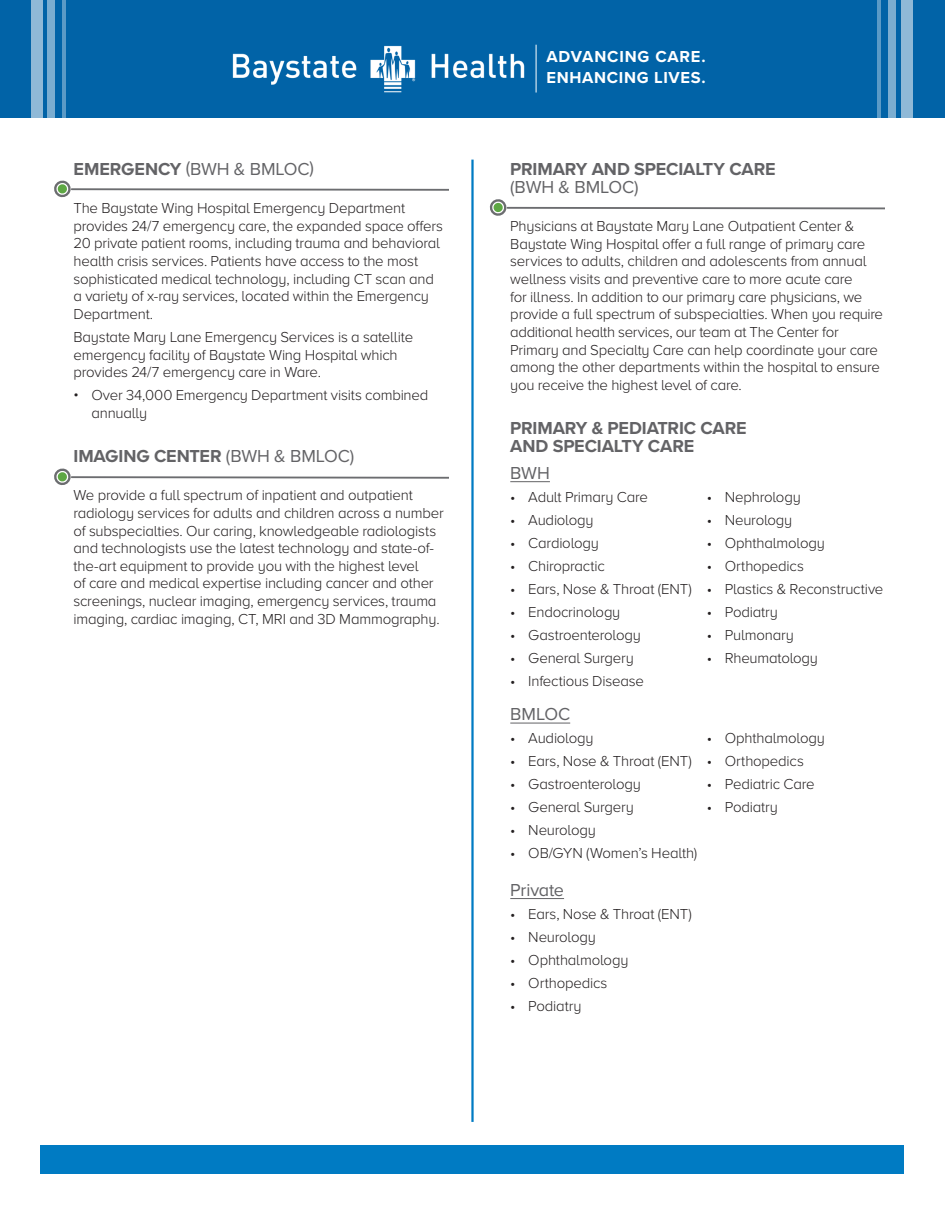
<style>
.page{position:relative;width:945px;height:1215px;background:#fff}
.page>*{position:absolute;margin:0;border:0;box-sizing:border-box;transform-origin:0 0}
.t1{font:700 18px/17.5px "Proxima Nova A";letter-spacing:-.005em;color:#636366}
.t2{font:18px "Proxima Nova A";letter-spacing:-.01em;color:#636366}
.t3{font:700 16.5px/21px "Proxima Nova";letter-spacing:.04em;color:#fff}
.t4{font:300 15px/17.7px "Proxima Nova A";letter-spacing:-.015em;color:#231f20}
.s1{font-weight:700}
.s2{font-weight:400}
</style>
<div class="page">
<div style="left:0;top:0;width:945px;height:117px;background:#0163a7"></div>
<div style="left:31px;top:0;width:12px;height:117px;background:#8fb9d7"></div>
<div style="left:47px;top:0;width:8px;height:117px;background:#7badd0"></div>
<hr style="left:62px;top:0;width:4px;height:117px;background:#5b9ac6">
<div style="left:901px;top:0;width:12px;height:117px;background:#8fb9d7"></div>
<div style="left:889px;top:0;width:7px;height:117px;background:#7badd0"></div>
<hr style="left:878px;top:0;width:3px;height:117px;background:#fff">
<img style="left:233px;top:45px;width:292px;height:47px">
<hr style="left:536px;top:45px;width:1px;height:48px;background:#fff">
<hr style="left:471px;top:160px;width:3px;height:962px;background:#007bc3">
<div style="left:40px;top:1146px;width:864px;height:28px;background:#007bc3"></div>
<svg style="left:54px;top:180px;width:395px;height:18px"></svg>
<svg style="left:54px;top:468px;width:395px;height:17px"></svg>
<svg style="left:489px;top:199px;width:396px;height:17px"></svg>
<hr style="left:510px;top:481px;width:40px;height:1px;background:#636366">
<hr style="left:510px;top:723px;width:60px;height:1px;background:#636366">
<hr style="left:510px;top:898px;width:54px;height:1px;background:#636366">
<p class="t2" style="left:74px;top:156px;width:242px"><span class="s1">EMERGENCY</span> (BWH &amp; BMLOC)</p>
<p class="t4" style="left:74px;top:199px;width:371px">The Baystate Wing Hospital Emergency Department provides 24/7 emergency care, the expanded space offers 20 private patient rooms, including trauma and behavioral health crisis services. Patients have access to the most sophisticated medical technology, including CT scan and a variety of x-ray services, located within the Emergency Department.</p>
<p class="t4" style="left:74px;top:327px;width:341px">Baystate Mary Lane Emergency Services is a satellite emergency facility of Baystate Wing Hospital which provides 24/7 emergency care in Ware.</p>
<p class="t4" style="left:92px;top:386px;width:338px;text-indent:-18px">• Over 34,000 Emergency Department visits combined annually</p>
<p class="t1" style="left:74px;top:447px;width:282px">IMAGING CENTER <span class="s2">(BWH &amp; BMLOC)</span></p>
<p class="t4" style="left:74px;top:486px;width:372px">We provide a full spectrum of inpatient and outpatient radiology services for adults and children across a number of subspecialties. Our caring, knowledgeable radiologists and technologists use the latest technology and state-of&shy;the-art equipment to provide you with the highest level<br>of care and medical expertise including cancer and other screenings, nuclear imaging, emergency services, trauma imaging, cardiac imaging, CT, MRI and 3D Mammography.</p>
<p class="t3" style="left:547px;top:45px;width:161px">ADVANCING CARE.<br>ENHANCING LIVES.</p>
<p class="t1" style="left:510px;top:160px;width:267px">PRIMARY AND SPECIALTY CARE</p>
<p class="t2" style="left:510px;top:174px;width:130px">(BWH &amp; BMLOC)</p>
<p class="t4" style="left:510px;top:217px;width:374px">Physicians at Baystate Mary Lane Outpatient Center &amp; Baystate Wing Hospital offer a full range of primary care services to adults, children and adolescents from annual wellness visits and preventive care to more acute care<br>for illness. In addition to our primary care physicians, we provide a full spectrum of subspecialties. When you require additional health services, our team at The Center for Primary and Specialty Care can help coordinate your care among the other departments within the hospital to ensure you receive the highest level of care.</p>
<p class="t1" style="left:510px;top:419px;width:238px">PRIMARY &amp; PEDIATRIC CARE<br>AND SPECIALTY CARE</p>
<p class="t2" style="left:510px;top:459px;width:41px">BWH</p>
<p class="t4" style="left:510px;top:487px;width:139px">• Adult Primary Care</p>
<p class="t4" style="left:510px;top:510px;width:85px">• Audiology</p>
<p class="t4" style="left:510px;top:533px;width:90px">• Cardiology</p>
<p class="t4" style="left:510px;top:556px;width:96px">• Chiropractic</p>
<p class="t4" style="left:510px;top:579px;width:183px">• Ears, Nose &amp; Throat (ENT)</p>
<p class="t4" style="left:510px;top:602px;width:112px">• Endocrinology</p>
<p class="t4" style="left:510px;top:625px;width:132px">• Gastroenterology</p>
<p class="t4" style="left:510px;top:648px;width:125px">• General Surgery</p>
<p class="t4" style="left:510px;top:671px;width:135px">• Infectious Disease</p>
<p class="t4" style="left:707px;top:487px;width:95px">• Nephrology</p>
<p class="t4" style="left:707px;top:510px;width:87px">• Neurology</p>
<p class="t4" style="left:707px;top:533px;width:120px">• Ophthalmology</p>
<p class="t4" style="left:707px;top:556px;width:99px">• Orthopedics</p>
<p class="t4" style="left:707px;top:579px;width:178px">• Plastics &amp; Reconstructive</p>
<p class="t4" style="left:707px;top:602px;width:73px">• Podiatry</p>
<p class="t4" style="left:707px;top:625px;width:89px">• Pulmonary</p>
<p class="t4" style="left:707px;top:649px;width:113px">• Rheumatology</p>
<p class="t2" style="left:510px;top:701px;width:61px">BMLOC</p>
<p class="t4" style="left:510px;top:729px;width:85px">• Audiology</p>
<p class="t4" style="left:510px;top:752px;width:183px">• Ears, Nose &amp; Throat (ENT)</p>
<p class="t4" style="left:510px;top:775px;width:132px">• Gastroenterology</p>
<p class="t4" style="left:510px;top:798px;width:125px">• General Surgery</p>
<p class="t4" style="left:510px;top:821px;width:87px">• Neurology</p>
<p class="t4" style="left:510px;top:844px;width:188px">• OB/GYN (Women’s Health)</p>
<p class="t2" style="left:510px;top:876px;width:55px">Private</p>
<p class="t4" style="left:510px;top:904px;width:183px">• Ears, Nose &amp; Throat (ENT)</p>
<p class="t4" style="left:510px;top:927px;width:87px">• Neurology</p>
<p class="t4" style="left:510px;top:950px;width:120px">• Ophthalmology</p>
<p class="t4" style="left:510px;top:973px;width:99px">• Orthopedics</p>
<p class="t4" style="left:510px;top:996px;width:73px">• Podiatry</p>
<p class="t4" style="left:707px;top:729px;width:120px">• Ophthalmology</p>
<p class="t4" style="left:707px;top:752px;width:99px">• Orthopedics</p>
<p class="t4" style="left:707px;top:775px;width:109px">• Pediatric Care</p>
<p class="t4" style="left:707px;top:798px;width:73px">• Podiatry</p>
</div>
